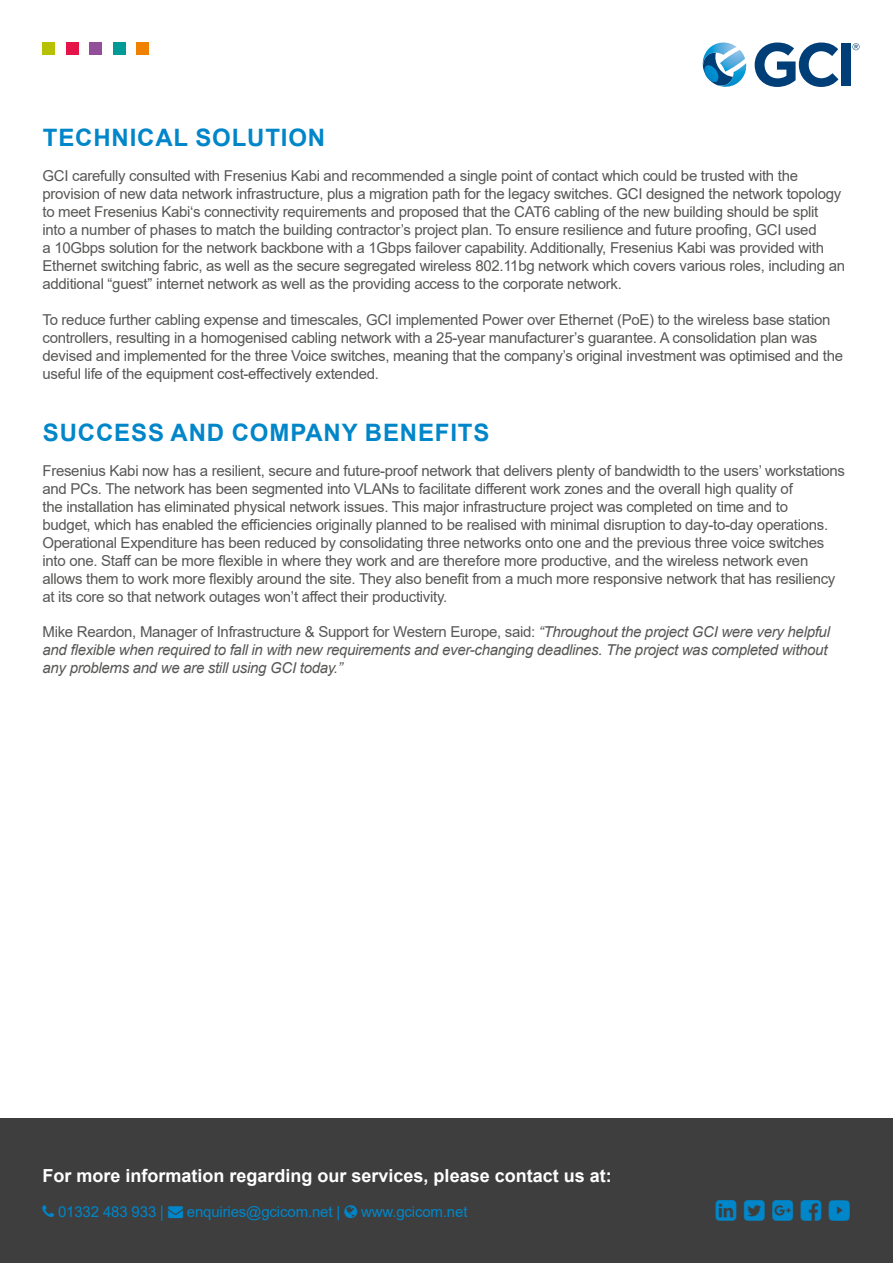
<style>
.page{position:relative;width:893px;height:1263px;background:#fff}
.page>*{position:absolute;margin:0;border:0;box-sizing:border-box;transform-origin:0 0}
.t1{font:700 24px "Arial";letter-spacing:.035em;color:#0086c9}
.t2{font:700 18px "Arial";color:#fff}
.t3{font:15px/18px "Arial";letter-spacing:-.02em;color:#575756}
.t4{font:italic 15px/18px "Arial";letter-spacing:-.02em;color:#575756}
.t5{font:15px "Arial";letter-spacing:-.01em;color:#0086c9}
.s1{font-style:normal}
.s2{font-family:"Segoe UI"}
</style>
<div class="page">
<svg style="left:755px;top:43px;width:83px;height:44px"></svg>
<div style="left:842px;top:43px;width:9px;height:43px;background:#003e78"></div>
<svg style="left:702px;top:43px;width:45px;height:44px"></svg>
<svg style="left:852px;top:43px;width:7px;height:7px"></svg>
<div style="left:0;top:1119px;width:893px;height:144px;background:#3e3e3e"></div>
<div style="left:43px;top:43px;width:12px;height:12px;background:#b6c103"></div>
<div style="left:66px;top:43px;width:13px;height:12px;background:#e61348"></div>
<div style="left:89px;top:43px;width:13px;height:12px;background:#924e99"></div>
<div style="left:113px;top:43px;width:12px;height:12px;background:#009b97"></div>
<div style="left:136px;top:43px;width:13px;height:12px;background:#f08000"></div>
<h1 class="t1" style="left:43px;top:121px;width:284px">TECHNICAL SOLUTION</h1>
<p class="t3" style="left:43px;top:167px;width:804px">GCI carefully consulted with Fresenius Kabi and recommended a single point of contact which could be trusted with the provision of new data network infrastructure, plus a migration path for the legacy switches. GCI designed the network topology to meet Fresenius Kabi‘s connectivity requirements and proposed that the CAT6 cabling of the new building should be split into a number of phases to match the building contractor’s project plan. To ensure resilience and future proofing, GCI used<br>a 10Gbps solution for the network backbone with a 1Gbps failover capability. Additionally, Fresenius Kabi was provided with Ethernet switching fabric, as well as the secure segregated wireless 802.11bg network which covers various roles, including an additional “guest” internet network as well as the providing access to the corporate network.</p>
<p class="t3" style="left:43px;top:310px;width:802px">To reduce further cabling expense and timescales, GCI implemented Power over Ethernet (PoE) to the wireless base station controllers, resulting in a homogenised cabling network with a 25-year manufacturer’s guarantee. A consolidation plan was devised and implemented for the three Voice switches, meaning that the company’s original investment was optimised and the useful life of the equipment cost-effectively extended.</p>
<h1 class="t1" style="left:43px;top:416px;width:448px">SUCCESS AND COMPANY BENEFITS</h1>
<p class="t3" style="left:43px;top:462px;width:804px">Fresenius Kabi now has a resilient, secure and future-proof network that delivers plenty of bandwidth to the users’ workstations and PCs. The network has been segmented into VLANs to facilitate different work zones and the overall high quality of<br>the installation has eliminated physical network issues. This major infrastructure project was completed on time and to<br>budget, which has enabled the efficiencies originally planned to be realised with minimal disruption to day-to-day operations.<br>Operational Expenditure has been reduced by consolidating three networks onto one and the previous three voice switches into one. Staff can be more flexible in where they work and are therefore more productive, and the wireless network even allows them to work more flexibly around the site. They also benefit from a much more responsive network that has resiliency at its core so that network outages won’t affect their productivity.</p>
<p class="t4" style="left:43px;top:623px;width:789px"><span class="s1">Mike Reardon, Manager of Infrastructure &amp; Support for Western Europe, said:</span> “Throughout the project GCI were very helpful and flexible when required to fall in with new requirements and ever-changing deadlines. The project was completed without any problems and we are still using GCI today.”</p>
<p class="t2" style="left:43px;top:1163px;width:571px">For more information regarding our services, please contact us at:</p>
<p class="t5" style="left:58px;top:1201px;width:284px">01332 483 933 <span class="s2">|</span> → enquiries@gcicom.net |</p>
<p class="t5" style="left:361px;top:1201px;width:108px">www.gcicom.net</p>
</div>
